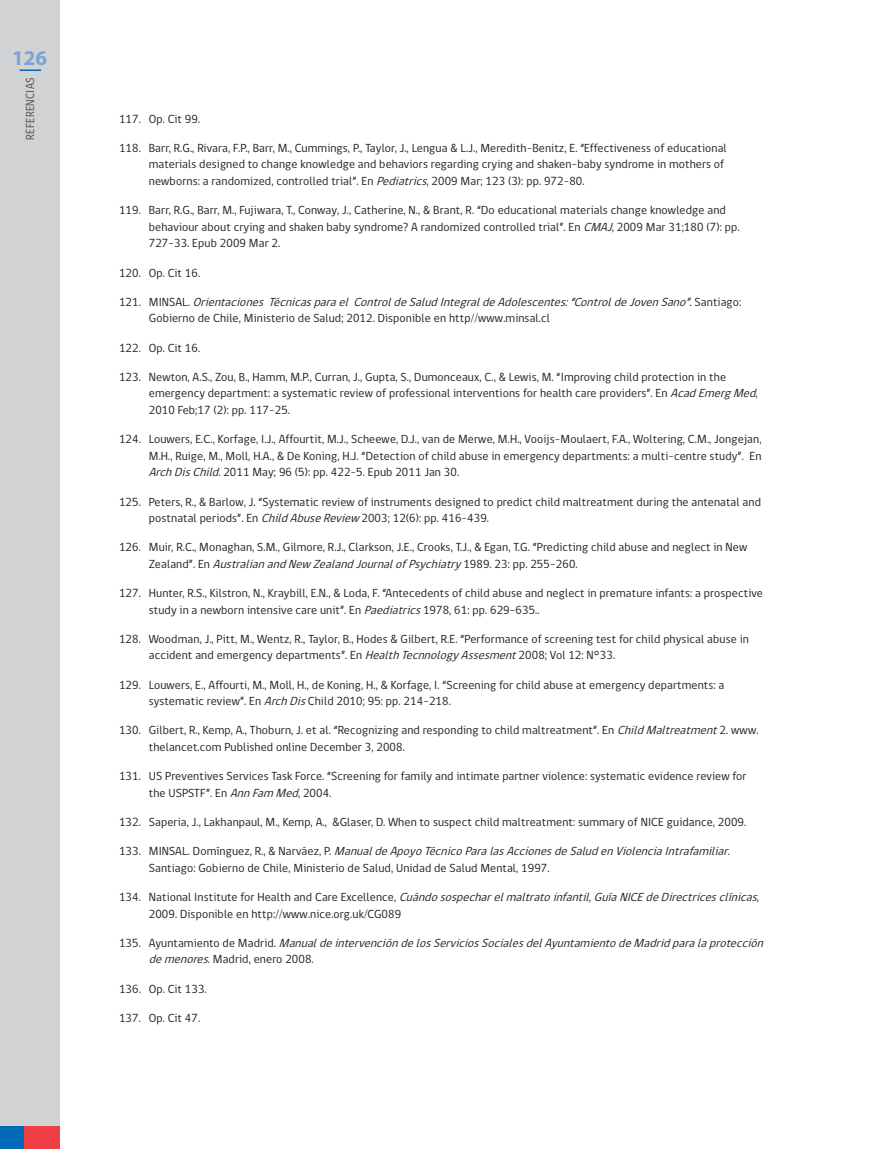
<style>
.page{position:relative;width:893px;height:1149px;background:#fff}
.page>*{position:absolute;margin:0;border:0;box-sizing:border-box;transform-origin:0 0}
.t1{font:700 21px "Myriad Pro";color:#7da3d5}
.t2{font:12px/16.5px "gob CL";letter-spacing:.01em;color:#231f20}
.t3{font:italic 12px/16.5px "gob CL";color:#231f20}
.t4{font:12px "gob CL";letter-spacing:.025em;color:#4b4c4d;scale:.9 1}
.s1{font-style:italic}
.s2{font-style:normal}
</style>
<div class="page">
<div style="left:0;top:0;width:60px;height:1148px;background:#d1d2d4"></div>
<hr style="left:20px;top:69px;width:21px;height:2px;background:#006cb7">
<div style="left:0;top:1125px;width:36px;height:23px;background:#006cb7"></div>
<div style="left:25px;top:1125px;width:35px;height:23px;background:#ee3d43"></div>
<h1 class="t1" style="left:12px;top:45px;width:36px">126</h1>
<p class="t4" style="left:22px;top:140px;width:70px;rotate:-90deg">referencias</p>
<p class="t2" style="left:119px;top:111px;width:83px">117. Op. Cit 99.</p>
<p class="t2" style="left:149px;top:140px;width:579px;text-indent:-30px">118. Barr, R.G., Rivara, F.P., Barr, M., Cummings, P., Taylor, J., Lengua &amp; L.J., Meredith-Benitz, E. “Effectiveness of educational materials designed to change knowledge and behaviors regarding crying and shaken-baby syndrome in mothers of newborns: a randomized, controlled trial”. En <span class="s1">Pediatrics</span>, 2009 Mar; 123 (3): pp. 972-80.</p>
<p class="t2" style="left:149px;top:202px;width:592px;text-indent:-30px">119. Barr, R.G., Barr, M., Fujiwara, T., Conway, J., Catherine, N., &amp; Brant, R. “Do educational materials change knowledge and behaviour about crying and shaken baby syndrome? A randomized controlled trial”. En <span class="s1">CMAJ</span>, 2009 Mar 31;180 (7): pp.<br>727-33. Epub 2009 Mar 2.</p>
<p class="t2" style="left:119px;top:264px;width:83px">120. Op. Cit 16.</p>
<p class="t2" style="left:149px;top:294px;width:594px;text-indent:-30px">1 2 1 . M I N S A L . <span class="s1">Orientaciones Técnicasparael ControldeSaludIntegraldeAdolescentes:“ControldeJovenSano”</span>. S a n t i a g o :<br>Gobierno de Chile, Ministerio de Salud; 2012. Disponible en http//www.minsal.cl</p>
<p class="t2" style="left:119px;top:339px;width:83px">122. Op. Cit 16.</p>
<p class="t2" style="left:149px;top:369px;width:613px;text-indent:-30px">123. Newton, A.S., Zou, B., Hamm, M.P., Curran, J., Gupta, S., Dumonceaux, C., &amp; Lewis, M. “Improving child protection in the emergency department: a systematic review of professional interventions for health care providers”. En <span class="s1">AcadEmergMed</span>,<br>2010 Feb;17 (2): pp. 117-25.</p>
<p class="t2" style="left:149px;top:431px;width:614px;text-align:justify;text-indent:-30px">124. Louwers, E.C., Korfage, I.J., Affourtit, M.J., Scheewe, D.J., van de Merwe, M.H., Vooijs-Moulaert, F.A., Woltering, C.M., Jongejan, M.H., Ruige, M., Moll, H.A., &amp; De Koning, H.J. “Detection of child abuse in emergency departments: a multi-centre study”. En <span class="s1">ArchDisChild</span>. 2011 May; 96 (5): pp. 422-5. Epub 2011 Jan 30.</p>
<p class="t2" style="left:149px;top:493px;width:614px;text-indent:-30px">125. Peters, R., &amp; Barlow, J. “Systematic review of instruments designed to predict child maltreatment during the antenatal and postnatal periods”. En <span class="s1">ChildAbuseReview</span> 2003; 12(6): pp. 416-439.</p>
<p class="t2" style="left:149px;top:539px;width:600px;text-indent:-30px">126. Muir, R.C., Monaghan, S.M., Gilmore, R.J., Clarkson, J.E., Crooks, T.J., &amp; Egan, T.G. “Predicting child abuse and neglect in New<br>Z e a l a n d ” . E n <span class="s1">AustralianandNew Zealand JournalofPsychiatry</span>1 9 8 9 . 2 3 : p p . 2 5 5 – 2 6 0 .</p>
<p class="t2" style="left:149px;top:585px;width:616px;text-indent:-30px">127. Hunter, R.S., Kilstron, N., Kraybill, E.N., &amp; Loda, F. “Antecedents of child abuse and neglect in premature infants: a prospective study in a newborn intensive care unit”. En <span class="s1">Paediatrics</span>1978, 61: pp. 629–635..</p>
<p class="t2" style="left:149px;top:630px;width:602px;text-indent:-30px">128. Woodman, J., Pitt, M., Wentz, R., Taylor, B., Hodes &amp; Gilbert, R.E. “Performance of screening test for child physical abuse in accident and emergency departments”. En <span class="s1">HealthTecnnologyAssesment</span>2008; Vol 12: N°33.</p>
<p class="t2" style="left:149px;top:676px;width:577px;text-indent:-30px">129. Louwers, E., Affourti, M., Moll, H., de Koning, H., &amp; Korfage, I. “Screening for child abuse at emergency departments: a systematic review”. En <span class="s1">ArchDis</span>Child 2010; 95: pp. 214-218.</p>
<p class="t2" style="left:149px;top:722px;width:611px;text-indent:-30px">130. Gilbert, R., Kemp, A., Thoburn, J. et al. “Recognizing and responding to child maltreatment”. En <span class="s1">ChildMaltreatment</span>2. www. thelancet.com Published online December 3, 2008.</p>
<p class="t2" style="left:149px;top:768px;width:599px;text-indent:-30px">131. US Preventives Services Task Force. “Screening for family and intimate partner violence: systematic evidence review for the USPSTF”. En <span class="s1">AnnFam Med</span>, 2004.</p>
<p class="t2" style="left:119px;top:813px;width:629px">132. Saperia, J., Lakhanpaul, M., Kemp, A., &amp;Glaser, D. When to suspect child maltreatment: summary of NICE guidance, 2009.</p>
<p class="t2" style="left:149px;top:843px;width:585px;text-indent:-30px">1 3 3 . M I N S A L . D o m í n g u e z , R . , &amp; N a r v á e z , P. <span class="s1">ManualdeApoyoTécnicoParalasAccionesdeSaludenViolenciaIntrafamiliar</span>.<br>Santiago: Gobierno de Chile, Ministerio de Salud, Unidad de Salud Mental, 1997.</p>
<p class="t2" style="left:149px;top:888px;width:614px;text-indent:-30px">1 3 4 . N a t i o n a l I n s t i t u t e fo r H e a l t h a n d C a r e E x c e l l e n c e , <span class="s1">Cuándosospecharelmaltratoinfantil,GuíaNICEdeDirectricesclínicas</span>,<br>2009. Disponible en http://www.nice.org.uk/CG089</p>
<p class="t3" style="left:149px;top:934px;width:620px;text-indent:-30px"><span class="s2">1 3 5 . A y u n t a m i e n t o d e M a d r i d .</span> ManualdeintervencióndelosServiciosSocialesdelAyuntamientodeMadridparalaprotección demenores<span class="s2">. Madrid, enero 2008.</span></p>
<p class="t2" style="left:119px;top:980px;width:89px">136. Op. Cit 133.</p>
<p class="t2" style="left:119px;top:1009px;width:83px">137. Op. Cit 47.</p>
</div>
